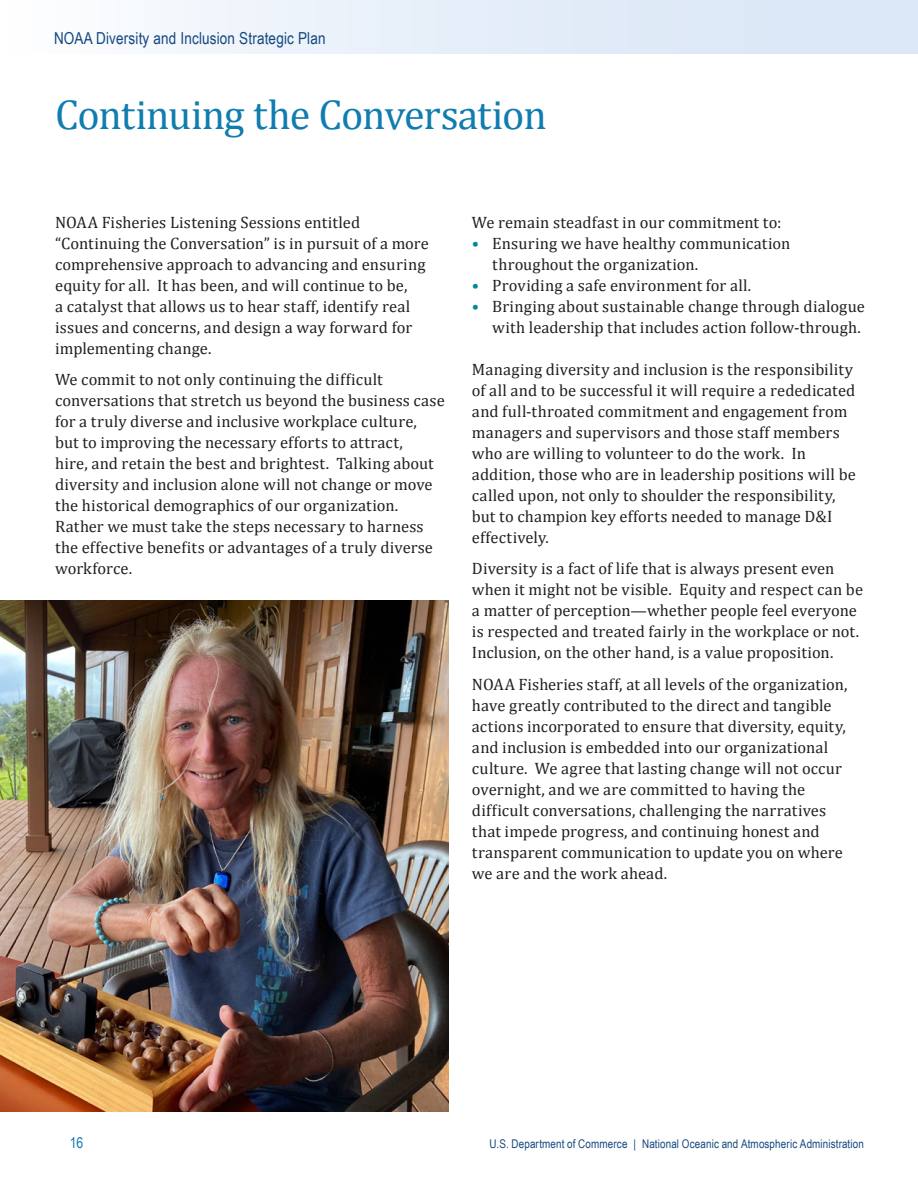
<style>
.page{position:relative;width:918px;height:1188px;background:#fff}
.page>*{position:absolute;margin:0;border:0;box-sizing:border-box;transform-origin:0 0}
.t1{font:42px "Cambria";letter-spacing:-.03em;color:#0f7daf}
.t2{font:16.5px/21px "Cambria";letter-spacing:.005em;color:#231f20}
.t3{font:16.5px "Arial Narrow";letter-spacing:.01em;color:#13487e}
.t4{font:15px "Arial Narrow";color:#0f7daf}
.t5{font:12px "Arial Narrow";letter-spacing:.01em;color:#13487e}
.s1{color:#038a99}
</style>
<div class="page">
<div style="left:0;top:0;width:918px;height:54px;background:linear-gradient(to right,#fafcfd,#d6e4f5)"></div>
<img style="left:0;top:600px;width:449px;height:512px">
<p class="t3" style="left:54px;top:26px;width:273px">NOAA Diversity and Inclusion Strategic Plan</p>
<h2 class="t1" style="left:55px;top:90px;width:493px">Continuing the Conversation</h2>
<p class="t2" style="left:55px;top:211px;width:375px">NOAA Fisheries Listening Sessions entitled “Continuing the Conversation” is in pursuit of a more comprehensive approach to advancing and ensuring equity for all. It has been, and will continue to be,<br>a catalyst that allows us to hear staff, identify real issues and concerns, and design a way forward for implementing change.</p>
<p class="t2" style="left:55px;top:369px;width:391px">We commit to not only continuing the difficult conversations that stretch us beyond the business case for a truly diverse and inclusive workplace culture,<br>but to improving the necessary efforts to attract,<br>hire, and retain the best and brightest. Talking about diversity and inclusion alone will not change or move the historical demographics of our organization.<br>Rather we must take the steps necessary to harness the effective benefits or advantages of a truly diverse workforce.</p>
<p class="t2" style="left:472px;top:212px;width:311px">We remain steadfast in our commitment to:</p>
<p class="t2" style="left:492px;top:233px;width:300px;text-indent:-20px"><span class="s1">•</span> Ensuring we have healthy communication throughout the organization.</p>
<p class="t2" style="left:472px;top:275px;width:281px"><span class="s1">•</span> Providing a safe environment for all.</p>
<p class="t2" style="left:472px;top:296px;width:394px;text-align:right"><span class="s1">•</span> Bringing about sustainable change through dialogue with leadership that includes action follow-through.</p>
<p class="t2" style="left:472px;top:359px;width:385px">Managing diversity and inclusion is the responsibility of all and to be successful it will require a rededicated and full-throated commitment and engagement from managers and supervisors and those staff members who are willing to volunteer to do the work. In addition, those who are in leadership positions will be called upon, not only to shoulder the responsibility, but to champion key efforts needed to manage D&amp;I effectively.</p>
<p class="t2" style="left:472px;top:558px;width:393px">Diversity is a fact of life that is always present even when it might not be visible. Equity and respect can be a matter of perception—whether people feel everyone is respected and treated fairly in the workplace or not.<br>Inclusion, on the other hand, is a value proposition.</p>
<p class="t2" style="left:472px;top:674px;width:377px">NOAA Fisheries staff, at all levels of the organization, have greatly contributed to the direct and tangible actions incorporated to ensure that diversity, equity, and inclusion is embedded into our organizational culture. We agree that lasting change will not occur overnight, and we are committed to having the difficult conversations, challenging the narratives that impede progress, and continuing honest and transparent communication to update you on where we are and the work ahead.</p>
<p class="t4" style="left:70px;top:1131px;width:15px">16</p>
<p class="t5" style="left:490px;top:1134px;width:376px">U.S. Department of Commerce | National Oceanic and Atmospheric Administration</p>
</div>
